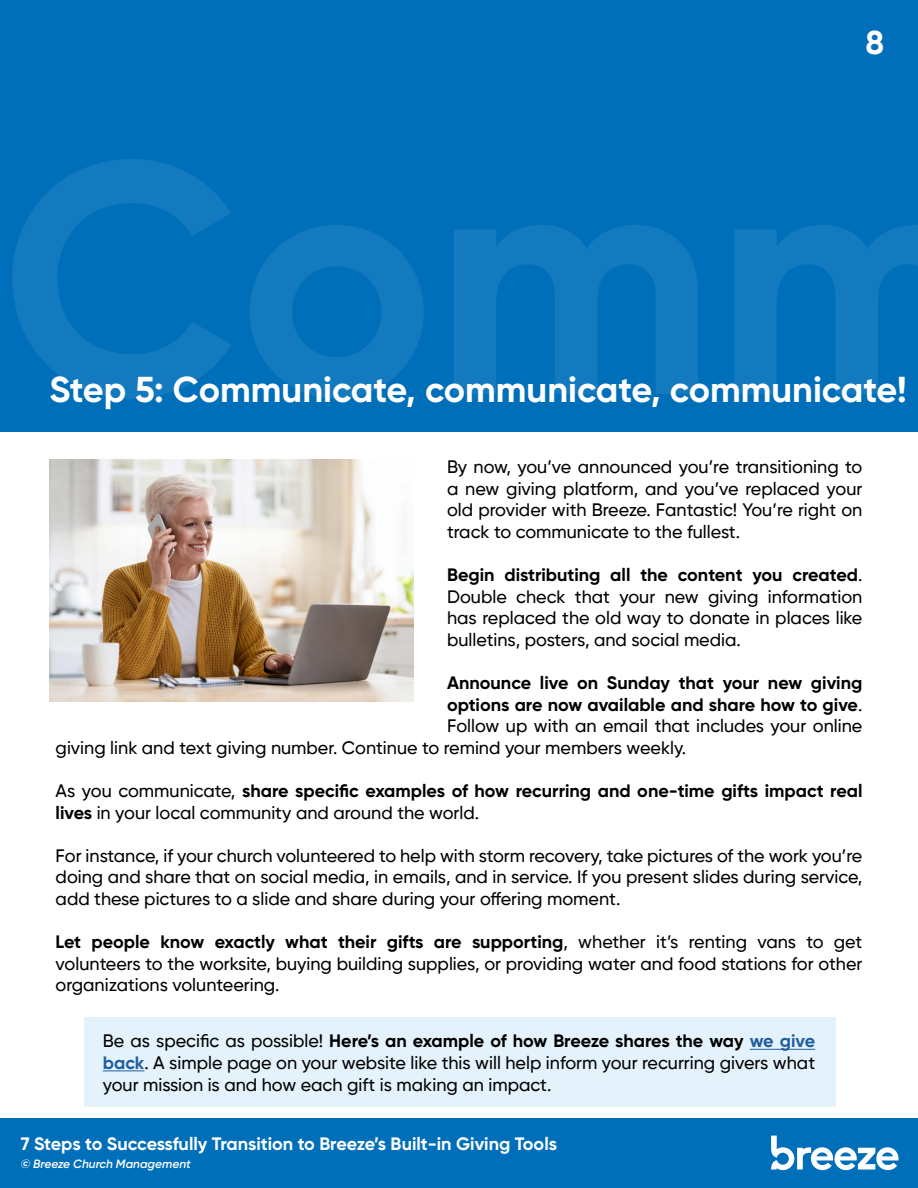
<style>
.page{position:relative;width:918px;height:1188px;background:#fff}
.page>*{position:absolute;margin:0;border:0;box-sizing:border-box;transform-origin:0 0}
.t1{font:700 329.25px "Gilroy";color:#fff}
.t2{font:700 36px "Gilroy";color:#fff}
.t3{font:700 33px "Gilroy";color:#fff}
.t4{font:500 18px/21.6px "Gilroy";color:#000;text-align:justify}
.t5{font:700 18px/21.6px "Gilroy";color:#000}
.t6{font:700 18px "Gilroy";color:#fff}
.t7{font:italic 600 12px "Gilroy";color:#fff}
.s1{font-weight:700}
.s2{font-weight:500}
.s3{font-weight:700;color:#215e9e}
</style>
<div class="page">
<div style="left:0;top:1119px;width:918px;height:69px;background:#006fba"></div>
<svg style="left:771px;top:1136px;width:128px;height:34px"></svg>
<div style="left:0;top:0;width:918px;height:432px;background:#006fba"></div>
<img style="left:49px;top:459px;width:364px;height:243px">
<div style="left:84px;top:1018px;width:752px;height:89px;background:#e4f3fb"></div>
<hr style="left:750px;top:1049px;width:65px;height:1px;background:#215e9e">
<hr style="left:103px;top:1070px;width:41px;height:1px;background:#215e9e">
<h3 class="t3" style="left:865px;top:22px;width:20px">8</h3>
<h1 class="t1" style="left:1px;top:73px;width:996px">Comm</h1>
<h2 class="t2" style="left:49px;top:367px;width:859px">Step 5: Communicate, communicate, communicate!</h2>
<p class="t4" style="left:447px;top:456px;width:417px">By now, you’ve announced you’re transitioning to a new giving platform, and you’ve replaced your old provider with Breeze. Fantastic! You’re right on track to communicate to the fullest.</p>
<p class="t4" style="left:447px;top:564px;width:417px"><span class="s1">Begin distributing all the content you created</span>.<br>Double check that your new giving information has replaced the old way to donate in places like bulletins, posters, and social media.</p>
<p class="t5" style="left:447px;top:672px;width:417px">Announce live on Sunday that your new giving</p>
<p class="t5" style="left:447px;top:693px;width:417px">options are now available and share how to give<span class="s2">.</span></p>
<p class="t4" style="left:447px;top:715px;width:417px">Follow up with an email that includes your online</p>
<p class="t4" style="left:56px;top:736px;width:632px">giving link and text giving number. Continue to remind your members weekly.</p>
<p class="t5" style="left:56px;top:780px;width:808px"><span class="s2">As you communicate,</span> share specific examples of how recurring and one-time gifts impact real lives <span class="s2">in your local community and around the world.</span></p>
<p class="t4" style="left:56px;top:844px;width:808px">For instance, if your church volunteered to help with storm recovery, take pictures of the work you’re doing and share that on social media, in emails, and in service. If you present slides during service, add these pictures to a slide and share during your offering moment.</p>
<p class="t4" style="left:56px;top:931px;width:808px"><span class="s1">Let people know exactly what their gifts are supporting</span>, whether it’s renting vans to get volunteers to the worksite, buying building supplies, or providing water and food stations for other organizations volunteering.</p>
<p class="t4" style="left:103px;top:1030px;width:714px">Be as specific as possible! <span class="s1">Here’s an example of how Breeze shares the way</span> <span class="s3">we give back</span>. A simple page on your website like this will help inform your recurring givers what your mission is and how each gift is making an impact.</p>
<p class="t6" style="left:21px;top:1132px;width:538px">7 Steps to Successfully Transition to Breeze’s Built-in Giving Tools</p>
<p class="t7" style="left:21px;top:1156px;width:172px">© Breeze Church Management</p>
</div>
